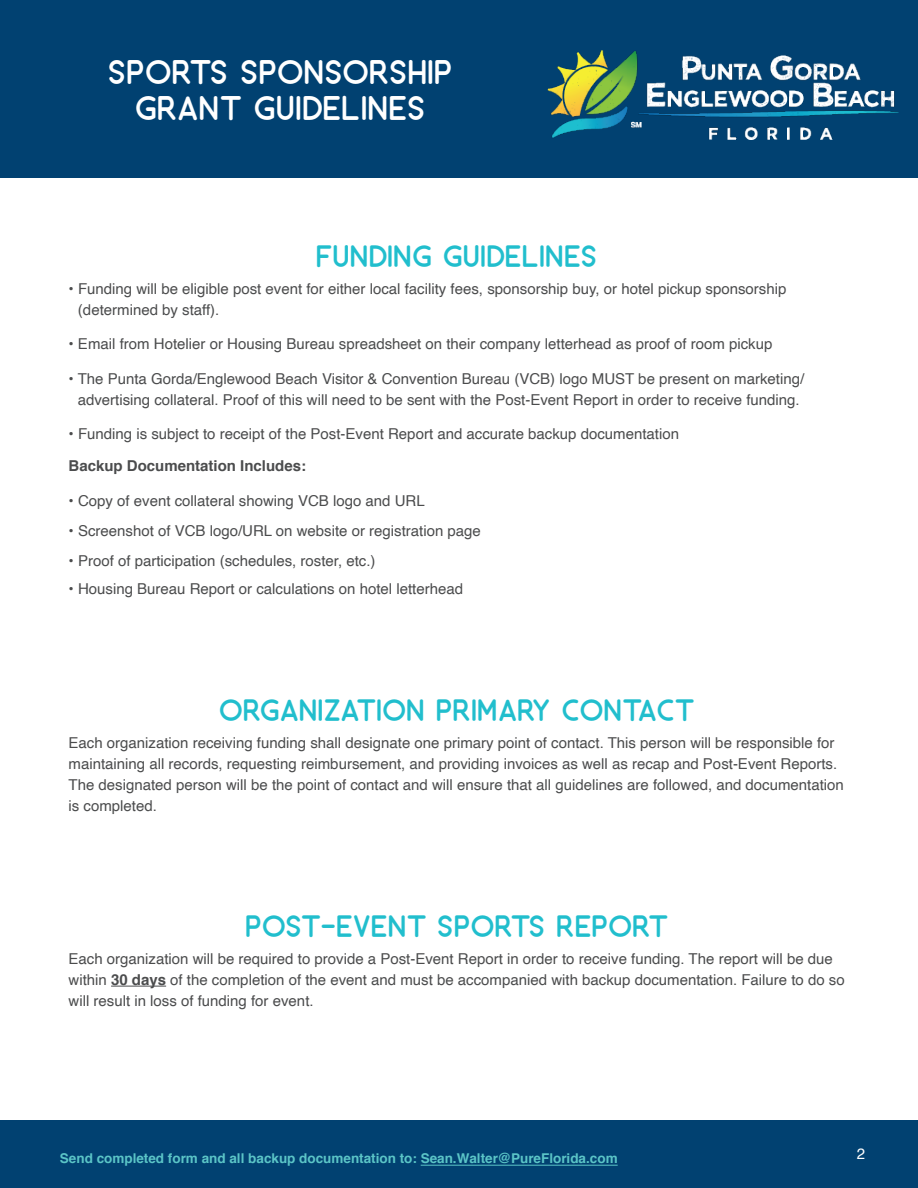
<style>
.page{position:relative;width:918px;height:1188px;background:#fff}
.page>*{position:absolute;margin:0;border:0;box-sizing:border-box;transform-origin:0 0}
.t1{font:30px "Motherline Sans";color:#fff}
.t2{font:27px "Motherline Sans";color:#21becd}
.t3{font:15px/21px "Helvetica";color:#4b4c4d}
.t4{font:700 15px "Helvetica";color:#4b4c4d}
.t5{font:15px "Helvetica";color:#fff}
.t6{font:700 13.5px "Helvetica";color:#5bc5c7}
.s1{font-weight:700}
</style>
<div class="page">
<div style="left:0;top:0;width:918px;height:177px;background:#014171"></div>
<hr style="left:111px;top:986px;width:55px;height:1px;background:#4b4c4d">
<img style="left:547px;top:51px;width:351px;height:89px">
<div style="left:0;top:1120px;width:918px;height:68px;background:#014171"></div>
<hr style="left:421px;top:1165px;width:197px;height:1px;background:#5bc5c7">
<p class="t1" style="left:111px;top:55px;width:346px">SPORTS SPONSORSHIP</p>
<p class="t1" style="left:138px;top:91px;width:292px">GRANT GUIDELINES</p>
<p class="t2" style="left:318px;top:241px;width:283px">FUNDING GUIDELINES</p>
<p class="t3" style="left:78px;top:278px;width:710px;text-indent:-9px">• Funding will be eligible post event for either local facility fees, sponsorship buy, or hotel pickup sponsorship (determined by staff).</p>
<p class="t3" style="left:69px;top:334px;width:705px">• Email from Hotelier or Housing Bureau spreadsheet on their company letterhead as proof of room pickup</p>
<p class="t3" style="left:69px;top:368px;width:737px;text-align:center">• The Punta Gorda/Englewood Beach Visitor &amp; Convention Bureau (VCB) logo MUST be present on marketing/ advertising collateral. Proof of this will need to be sent with the Post-Event Report in order to receive funding.</p>
<p class="t3" style="left:69px;top:424px;width:612px">• Funding is subject to receipt of the Post-Event Report and accurate backup documentation</p>
<p class="t4" style="left:69px;top:454px;width:239px">Backup Documentation Includes:</p>
<p class="t3" style="left:69px;top:491px;width:358px">• Copy of event collateral showing VCB logo and URL</p>
<p class="t3" style="left:69px;top:521px;width:414px">• Screenshot of VCB logo/URL on website or registration page</p>
<p class="t3" style="left:69px;top:551px;width:309px">• Proof of participation (schedules, roster, etc.)</p>
<p class="t3" style="left:69px;top:579px;width:396px">• Housing Bureau Report or calculations on hotel letterhead</p>
<p class="t2" style="left:221px;top:695px;width:477px">ORGANIZATION PRIMARY CONTACT</p>
<p class="t3" style="left:69px;top:732px;width:777px">Each organization receiving funding shall designate one primary point of contact. This person will be responsible for maintaining all records, requesting reimbursement, and providing invoices as well as recap and Post-Event Reports.<br>The designated person will be the point of contact and will ensure that all guidelines are followed, and documentation is completed.</p>
<p class="t2" style="left:248px;top:911px;width:424px">POST-EVENT SPORTS REPORT</p>
<p class="t3" style="left:69px;top:949px;width:778px">Each organization will be required to provide a Post-Event Report in order to receive funding. The report will be due within <span class="s1">30 days</span> of the completion of the event and must be accompanied with backup documentation. Failure to do so will result in loss of funding for event.</p>
<p class="t6" style="left:60px;top:1147px;width:559px">Send completed form and all backup documentation to: Sean.Walter@PureFlorida.com</p>
<p class="t5" style="left:857px;top:1142px;width:10px">2</p>
</div>
